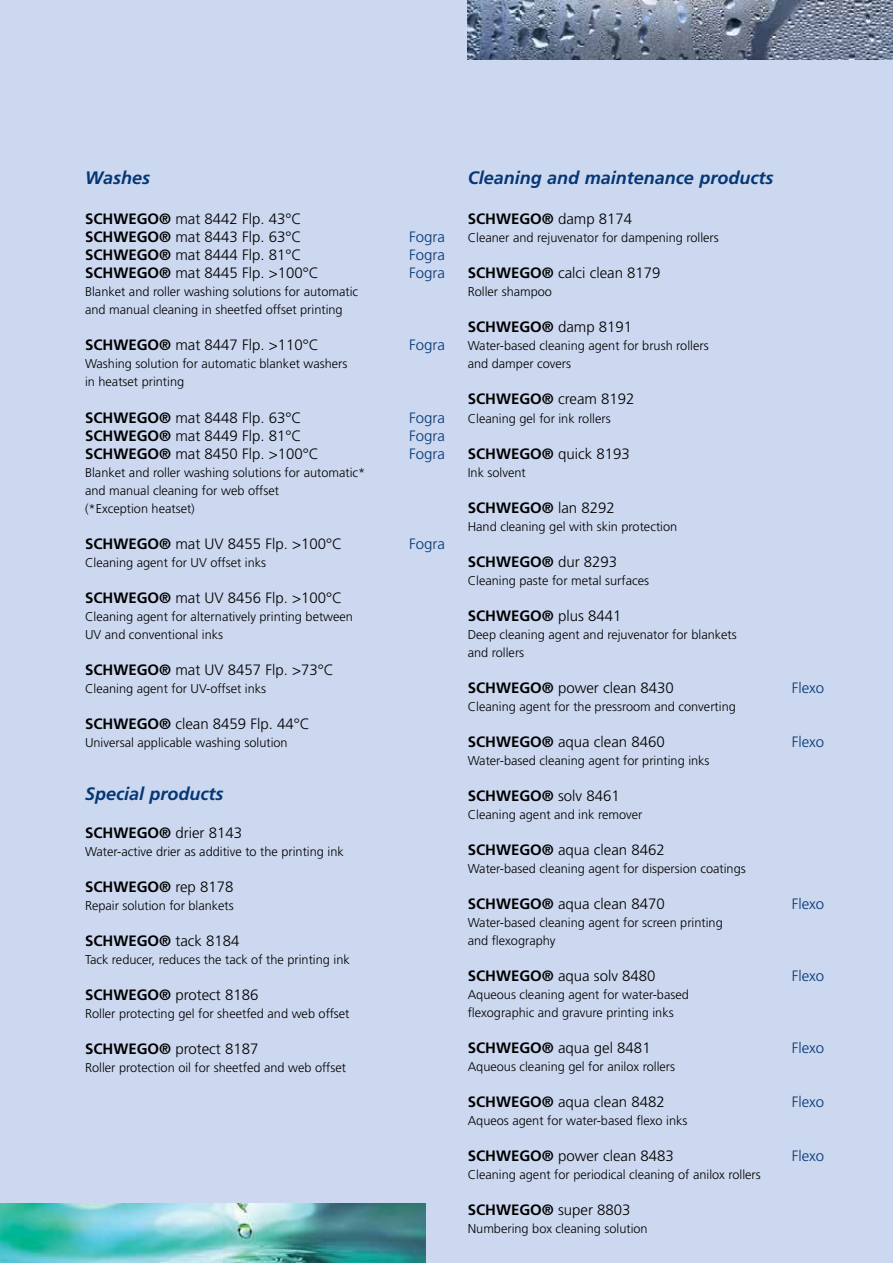
<style>
.page{position:relative;width:893px;height:1263px;background:#ccd8ef}
.page>*{position:absolute;margin:0;border:0;box-sizing:border-box;transform-origin:0 0}
.t1{font:italic 700 18px "Frutiger";color:#053775}
.t2{font:300 15px/18px "Frutiger";color:#000}
.t3{font:700 15px "Frutiger";color:#000}
.t4{font:300 15px "Frutiger";color:#053775}
.t5{font:300 12.75px/18px "Frutiger";color:#000}
.s1{font-weight:700}
.s2{font-weight:300}
</style>
<div class="page">
<img style="left:468px;top:0;width:425px;height:60px">
<img style="left:0;top:1203px;width:425px;height:60px">
<h1 class="t1" style="left:85px;top:167px;width:66px">Washes</h1>
<p class="t2" style="left:85px;top:210px;width:218px"><span class="s1">SCHWEGO®</span> mat 8442 Flp. 43°C<br><span class="s1">SCHWEGO®</span> mat 8443 Flp. 63°C</p>
<p class="t4" style="left:409px;top:229px;width:37px">Fogra</p>
<p class="t2" style="left:85px;top:246px;width:218px"><span class="s1">SCHWEGO®</span> mat 8444 Flp. 81°C</p>
<p class="t4" style="left:409px;top:247px;width:37px">Fogra</p>
<p class="t2" style="left:85px;top:264px;width:235px"><span class="s1">SCHWEGO®</span> mat 8445 Flp. &gt;100°C</p>
<p class="t4" style="left:409px;top:265px;width:37px">Fogra</p>
<p class="t5" style="left:85px;top:283px;width:275px">Blanket and roller washing solutions for automatic and manual cleaning in sheetfed offset printing</p>
<p class="t2" style="left:85px;top:336px;width:235px"><span class="s1">SCHWEGO®</span> mat 8447 Flp. &gt;110°C</p>
<p class="t4" style="left:409px;top:337px;width:37px">Fogra</p>
<p class="t5" style="left:85px;top:355px;width:264px">Washing solution for automatic blanket washers in heatset printing</p>
<p class="t2" style="left:85px;top:408px;width:218px"><span class="s1">SCHWEGO®</span> mat 8448 Flp. 63°C</p>
<p class="t4" style="left:409px;top:409px;width:37px">Fogra</p>
<p class="t2" style="left:85px;top:426px;width:218px"><span class="s1">SCHWEGO®</span> mat 8449 Flp. 81°C</p>
<p class="t4" style="left:409px;top:427px;width:37px">Fogra</p>
<p class="t2" style="left:85px;top:444px;width:235px"><span class="s1">SCHWEGO®</span> mat 8450 Flp. &gt;100°C</p>
<p class="t4" style="left:409px;top:445px;width:37px">Fogra</p>
<p class="t5" style="left:85px;top:463px;width:282px">Blanket and roller washing solutions for automatic* and manual cleaning for web offset<br>(*Exception heatset)</p>
<p class="t2" style="left:85px;top:534px;width:259px"><span class="s1">SCHWEGO®</span> mat UV 8455 Flp. &gt;100°C</p>
<p class="t4" style="left:409px;top:535px;width:37px">Fogra</p>
<p class="t5" style="left:85px;top:553px;width:183px">Cleaning agent for UV offset inks</p>
<p class="t2" style="left:85px;top:588px;width:259px"><span class="s1">SCHWEGO®</span> mat UV 8456 Flp. &gt;100°C</p>
<p class="t5" style="left:85px;top:607px;width:270px">Cleaning agent for alternatively printing between<br>UV and conventional inks</p>
<p class="t2" style="left:85px;top:660px;width:250px"><span class="s1">SCHWEGO®</span> mat UV 8457 Flp. &gt;73°C</p>
<p class="t5" style="left:85px;top:679px;width:183px">Cleaning agent for UV-offset inks</p>
<p class="t2" style="left:85px;top:714px;width:226px"><span class="s1">SCHWEGO®</span> clean 8459 Flp. 44°C</p>
<p class="t5" style="left:85px;top:733px;width:204px">Universal applicable washing solution</p>
<h1 class="t1" style="left:85px;top:783px;width:140px">Special products</h1>
<p class="t2" style="left:85px;top:824px;width:159px"><span class="s1">SCHWEGO®</span> drier 8143</p>
<p class="t5" style="left:85px;top:843px;width:260px">Water-active drier as additive to the printing ink</p>
<p class="t3" style="left:85px;top:878px;width:150px">SCHWEGO® <span class="s2">rep 8178</span></p>
<p class="t5" style="left:85px;top:897px;width:150px">Repair solution for blankets</p>
<p class="t3" style="left:85px;top:932px;width:156px">SCHWEGO® <span class="s2">tack 8184</span></p>
<p class="t5" style="left:85px;top:951px;width:266px">Tack reducer, reduces the tack of the printing ink</p>
<p class="t2" style="left:85px;top:986px;width:175px"><span class="s1">SCHWEGO®</span> protect 8186</p>
<p class="t5" style="left:85px;top:1005px;width:266px">Roller protecting gel for sheetfed and web offset</p>
<p class="t2" style="left:85px;top:1040px;width:175px"><span class="s1">SCHWEGO®</span> protect 8187</p>
<p class="t5" style="left:85px;top:1059px;width:262px">Roller protection oil for sheetfed and web offset</p>
<h1 class="t1" style="left:468px;top:167px;width:307px">Cleaning and maintenance products</h1>
<p class="t3" style="left:468px;top:210px;width:166px">SCHWEGO® <span class="s2">damp 8174</span></p>
<p class="t5" style="left:468px;top:229px;width:253px">Cleaner and rejuvenator for dampening rollers</p>
<p class="t2" style="left:468px;top:264px;width:194px"><span class="s1">SCHWEGO®</span> calci clean 8179</p>
<p class="t5" style="left:468px;top:283px;width:86px">Roller shampoo</p>
<p class="t3" style="left:468px;top:318px;width:166px">SCHWEGO® <span class="s2">damp 8191</span></p>
<p class="t5" style="left:468px;top:337px;width:242px">Water-based cleaning agent for brush rollers and damper covers</p>
<p class="t2" style="left:468px;top:390px;width:168px"><span class="s1">SCHWEGO®</span> cream 8192</p>
<p class="t5" style="left:468px;top:409px;width:144px">Cleaning gel for ink rollers</p>
<p class="t2" style="left:468px;top:444px;width:164px"><span class="s1">SCHWEGO®</span> quick 8193</p>
<p class="t5" style="left:468px;top:463px;width:60px">Ink solvent</p>
<p class="t3" style="left:468px;top:498px;width:149px">SCHWEGO® <span class="s2">lan 8292</span></p>
<p class="t5" style="left:468px;top:517px;width:211px">Hand cleaning gel with skin protection</p>
<p class="t3" style="left:468px;top:552px;width:151px">SCHWEGO® <span class="s2">dur 8293</span></p>
<p class="t5" style="left:468px;top:571px;width:183px">Cleaning paste for metal surfaces</p>
<p class="t3" style="left:468px;top:606px;width:155px">SCHWEGO® <span class="s2">plus 8441</span></p>
<p class="t5" style="left:468px;top:625px;width:270px">Deep cleaning agent and rejuvenator for blankets and rollers</p>
<p class="t2" style="left:468px;top:678px;width:208px"><span class="s1">SCHWEGO®</span> power clean 8430</p>
<p class="t4" style="left:792px;top:679px;width:34px">Flexo</p>
<p class="t5" style="left:468px;top:697px;width:270px">Cleaning agent for the pressroom and converting</p>
<p class="t2" style="left:468px;top:732px;width:199px"><span class="s1">SCHWEGO®</span> aqua clean 8460</p>
<p class="t4" style="left:792px;top:733px;width:34px">Flexo</p>
<p class="t5" style="left:468px;top:751px;width:243px">Water-based cleaning agent for printing inks</p>
<p class="t3" style="left:468px;top:786px;width:154px">SCHWEGO® <span class="s2">solv 8461</span></p>
<p class="t5" style="left:468px;top:805px;width:176px">Cleaning agent and ink remover</p>
<p class="t2" style="left:468px;top:840px;width:199px"><span class="s1">SCHWEGO®</span> aqua clean 8462</p>
<p class="t5" style="left:468px;top:859px;width:279px">Water-based cleaning agent for dispersion coatings</p>
<p class="t2" style="left:468px;top:894px;width:199px"><span class="s1">SCHWEGO®</span> aqua clean 8470</p>
<p class="t4" style="left:792px;top:895px;width:34px">Flexo</p>
<p class="t5" style="left:468px;top:913px;width:257px">Water-based cleaning agent for screen printing and flexography</p>
<p class="t2" style="left:468px;top:966px;width:189px"><span class="s1">SCHWEGO®</span> aqua solv 8480</p>
<p class="t4" style="left:792px;top:967px;width:34px">Flexo</p>
<p class="t5" style="left:468px;top:985px;width:223px">Aqueous cleaning agent for water-based flexographic and gravure printing inks</p>
<p class="t2" style="left:468px;top:1038px;width:184px"><span class="s1">SCHWEGO®</span> aqua gel 8481</p>
<p class="t4" style="left:792px;top:1039px;width:34px">Flexo</p>
<p class="t5" style="left:468px;top:1057px;width:209px">Aqueous cleaning gel for anilox rollers</p>
<p class="t2" style="left:468px;top:1092px;width:199px"><span class="s1">SCHWEGO®</span> aqua clean 8482</p>
<p class="t4" style="left:792px;top:1093px;width:34px">Flexo</p>
<p class="t5" style="left:468px;top:1111px;width:221px">Aqueos agent for water-based flexo inks</p>
<p class="t2" style="left:468px;top:1146px;width:208px"><span class="s1">SCHWEGO®</span> power clean 8483</p>
<p class="t4" style="left:792px;top:1147px;width:34px">Flexo</p>
<p class="t5" style="left:468px;top:1165px;width:295px">Cleaning agent for periodical cleaning of anilox rollers</p>
<p class="t2" style="left:468px;top:1200px;width:164px"><span class="s1">SCHWEGO®</span> super 8803</p>
<p class="t5" style="left:468px;top:1219px;width:181px">Numbering box cleaning solution</p>
</div>
